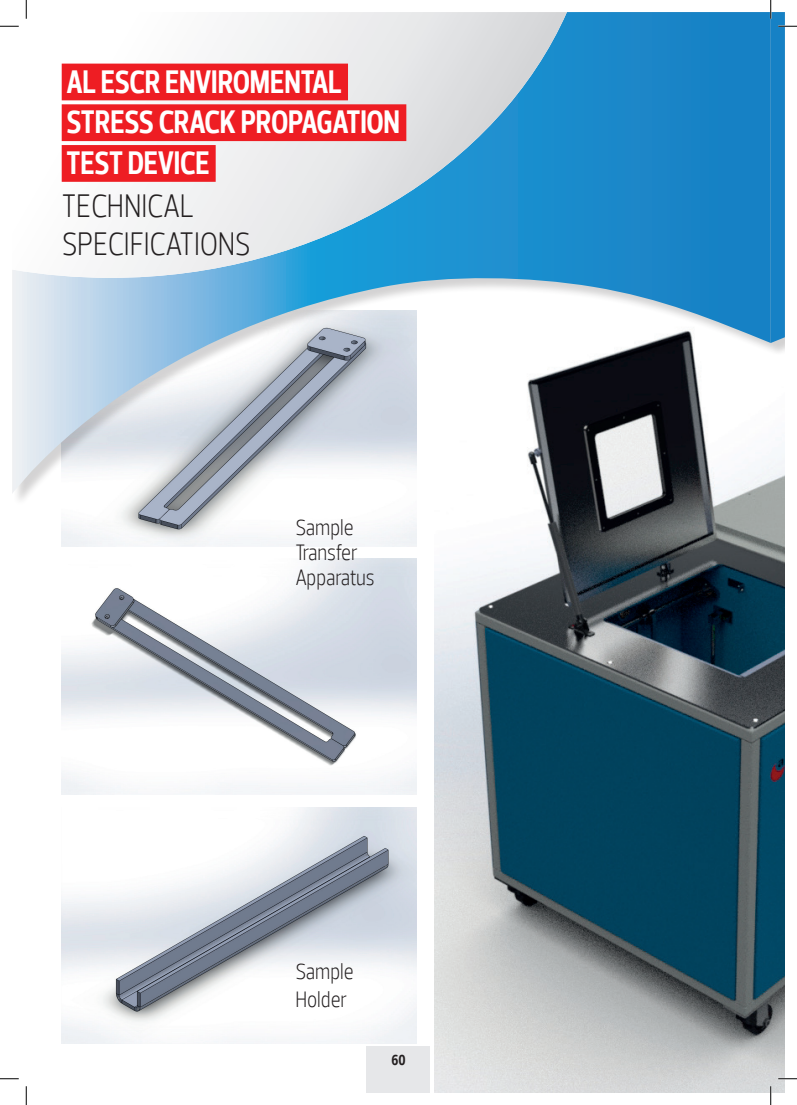
<style>
.page{position:relative;width:797px;height:1105px;background:#fff}
.page>*{position:absolute;margin:0;border:0;box-sizing:border-box;transform-origin:0 0}
.t1{font:700 32.88px/40.8px "Prelo Condensed Bold R";letter-spacing:-.01em;color:#fff;scale:.95 1}
.t2{font:300 condensed 32.88px/37.1px "Prelo";letter-spacing:-.01em;color:#231f20;text-align:center}
.t3{font:300 condensed 22.5px/25px "Prelo";color:#231f20}
.t4{font:700 15px "Prelo Condensed Bold R";color:#231f20}
</style>
<div class="page">
<img style="left:62px;top:507px;width:354px;height:40px">
<img style="left:62px;top:559px;width:354px;height:236px">
<img style="left:62px;top:807px;width:354px;height:236px">
<img style="left:435px;top:507px;width:350px;height:586px">
<div style="left:13px;top:12px;width:772px;height:495px;background:#231f20;opacity:.2"></div>
<svg style="left:12px;top:12px;width:758px;height:482px"></svg>
<div style="left:771px;top:12px;width:14px;height:495px;background:#231f20;opacity:.2"></div>
<svg style="left:12px;top:12px;width:555px;height:266px"></svg>
<div style="left:62px;top:64px;width:286px;height:36px;background:#ee1d23"></div>
<div style="left:62px;top:104px;width:344px;height:37px;background:#ee1d23"></div>
<div style="left:62px;top:145px;width:154px;height:37px;background:#ee1d23"></div>
<div style="left:367px;top:1047px;width:63px;height:46px;background:#e6e7e9"></div>
<svg style="left:0;top:25px;width:19px;height:2px"></svg>
<svg style="left:0;top:1078px;width:19px;height:1px"></svg>
<svg style="left:778px;top:1078px;width:19px;height:1px"></svg>
<svg style="left:25px;top:0;width:2px;height:19px"></svg>
<svg style="left:25px;top:1086px;width:2px;height:19px"></svg>
<svg style="left:770px;top:0;width:27px;height:343px"></svg>
<svg style="left:770px;top:1086px;width:1px;height:19px"></svg>
<p class="t1" style="left:66px;top:61px;width:53px">AL ESCR</p>
<p class="t1" style="left:66px;top:61px;width:350px;text-indent:99px">ENVIROMENTAL<br>STRESS CRACK PROPAGATION<br>TEST</p>
<p class="t1" style="left:128px;top:143px;width:62px">DEVICE</p>
<p class="t2" style="left:62px;top:188px;width:17px">techn</p>
<p class="t2" style="left:62px;top:188px;width:190px">Ical specIfIcatIons</p>
<p class="t3" style="left:295px;top:515px;width:81px">Sample<br>Transfer<br>Apparatus</p>
<p class="t3" style="left:295px;top:957px;width:60px;line-height:28.5px">Sample<br>Holder</p>
<p class="t4" style="left:391px;top:1050px;width:16px">60</p>
</div>
